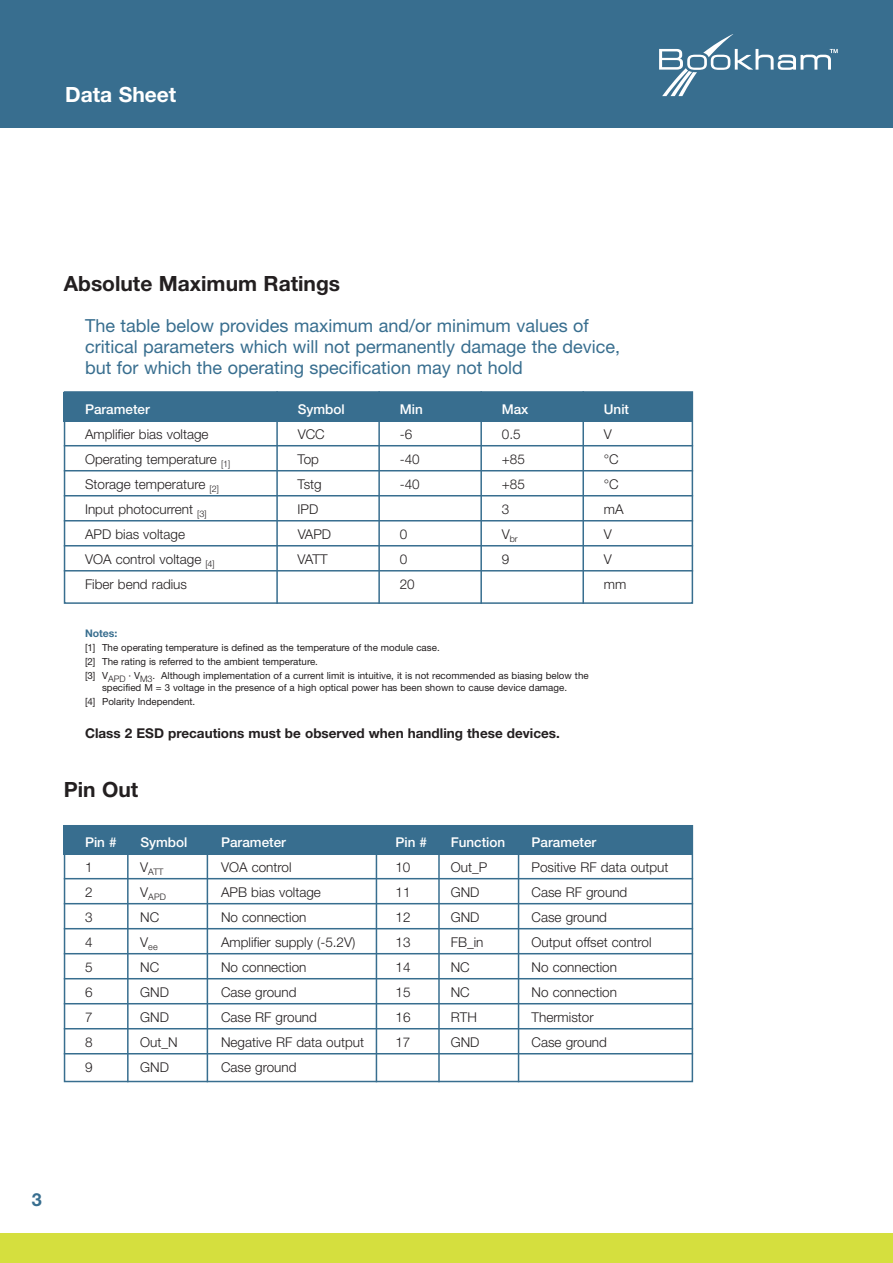
<style>
.page{position:relative;width:893px;height:1263px;background:#fff}
.page>*{position:absolute;margin:0;border:0;box-sizing:border-box;transform-origin:0 0}
.t1{font:700 21px "Helvetica Neue";color:#231f20}
.t2{font:700 21px "Helvetica Neue";color:#fff}
.t3{font:18px/21px "Helvetica Neue";color:#386e8f}
.t4{font:700 18px "Helvetica Neue";color:#386e8f}
.t5{font:300 13.5px "Helvetica Neue";color:#231f20}
.t6{font:500 13.5px "Helvetica Neue";color:#fff}
.t7{font:700 13.5px "Helvetica Neue";color:#231f20}
.t8{font:700 10.5px "Helvetica Neue";color:#386e8f}
.t9{font:9.75px/14.1px "Helvetica Neue";color:#231f20}
.t10{font:300 9px "Helvetica Neue";color:#231f20}
</style>
<div class="page">
<div style="left:0;top:0;width:893px;height:128px;background:#386e8f"></div>
<svg style="left:659px;top:34px;width:179px;height:62px"></svg>
<div style="left:0;top:1233px;width:893px;height:30px;background:#d5df3e"></div>
<div style="left:64px;top:825px;width:629px;height:30px;background:#386e8f"></div>
<div style="left:64px;top:825px;width:629px;height:257px;border:2px solid #386e8f"></div>
<hr style="left:64px;top:878px;width:629px;height:1px;background:#386e8f">
<hr style="left:64px;top:903px;width:629px;height:1px;background:#386e8f">
<hr style="left:64px;top:928px;width:629px;height:1px;background:#386e8f">
<hr style="left:64px;top:953px;width:629px;height:1px;background:#386e8f">
<hr style="left:64px;top:978px;width:629px;height:1px;background:#386e8f">
<hr style="left:64px;top:1003px;width:629px;height:1px;background:#386e8f">
<hr style="left:64px;top:1028px;width:629px;height:1px;background:#386e8f">
<hr style="left:64px;top:1053px;width:629px;height:1px;background:#386e8f">
<hr style="left:127px;top:825px;width:2px;height:257px;background:#386e8f">
<hr style="left:376px;top:825px;width:1px;height:257px;background:#386e8f">
<hr style="left:438px;top:825px;width:2px;height:257px;background:#386e8f">
<hr style="left:207px;top:825px;width:1px;height:257px;background:#386e8f">
<hr style="left:518px;top:825px;width:1px;height:257px;background:#386e8f">
<div style="left:64px;top:392px;width:629px;height:29px;background:#386e8f"></div>
<div style="left:64px;top:391px;width:629px;height:213px;border:2px solid #386e8f"></div>
<hr style="left:64px;top:445px;width:629px;height:1px;background:#386e8f">
<hr style="left:64px;top:470px;width:629px;height:1px;background:#386e8f">
<hr style="left:64px;top:495px;width:629px;height:1px;background:#386e8f">
<hr style="left:64px;top:520px;width:629px;height:1px;background:#386e8f">
<hr style="left:64px;top:545px;width:629px;height:1px;background:#386e8f">
<hr style="left:64px;top:570px;width:629px;height:1px;background:#386e8f">
<hr style="left:276px;top:391px;width:2px;height:213px;background:#386e8f">
<hr style="left:378px;top:391px;width:2px;height:213px;background:#386e8f">
<hr style="left:480px;top:391px;width:2px;height:213px;background:#386e8f">
<hr style="left:582px;top:391px;width:2px;height:213px;background:#386e8f">
<h1 class="t2" style="left:65px;top:87px;width:113px">Data Sheet</h1>
<h1 class="t1" style="left:64px;top:276px;width:278px">Absolute Maximum Ratings</h1>
<h2 class="t3" style="left:85px;top:317px;width:537px">The table below provides maximum and/or minimum values of critical parameters which will not permanently damage the device, but for which the operating specification may not hold</h2>
<p class="t6" style="left:85px;top:404px;width:66px">Parameter</p>
<p class="t6" style="left:298px;top:404px;width:49px">Symbol</p>
<p class="t6" style="left:400px;top:404px;width:25px">Min</p>
<p class="t6" style="left:502px;top:404px;width:28px">Max</p>
<p class="t6" style="left:604px;top:404px;width:27px">Unit</p>
<p class="t5" style="left:85px;top:429px;width:125px">Amplifier bias voltage</p>
<p class="t5" style="left:298px;top:429px;width:29px">VCC</p>
<p class="t5" style="left:400px;top:429px;width:14px">-6</p>
<p class="t5" style="left:502px;top:429px;width:20px">0.5</p>
<p class="t5" style="left:604px;top:429px;width:10px">V</p>
<p class="t5" style="left:85px;top:454px;width:147px">Operating temperature <sub>[1]</sub></p>
<p class="t5" style="left:298px;top:454px;width:23px">Top</p>
<p class="t5" style="left:400px;top:454px;width:22px">-40</p>
<p class="t5" style="left:502px;top:454px;width:25px">+85</p>
<p class="t5" style="left:604px;top:454px;width:16px">°C</p>
<p class="t5" style="left:85px;top:479px;width:135px">Storage temperature <sub>[2]</sub></p>
<p class="t5" style="left:298px;top:479px;width:26px">Tstg</p>
<p class="t5" style="left:400px;top:479px;width:22px">-40</p>
<p class="t5" style="left:502px;top:479px;width:25px">+85</p>
<p class="t5" style="left:604px;top:479px;width:16px">°C</p>
<p class="t5" style="left:85px;top:504px;width:123px">Input photocurrent <sub>[3]</sub></p>
<p class="t5" style="left:298px;top:504px;width:22px">IPD</p>
<p class="t5" style="left:502px;top:504px;width:9px">3</p>
<p class="t5" style="left:604px;top:504px;width:21px">mA</p>
<p class="t5" style="left:85px;top:529px;width:102px">APD bias voltage</p>
<p class="t5" style="left:298px;top:529px;width:35px">VAPD</p>
<p class="t5" style="left:400px;top:529px;width:9px">0</p>
<p class="t10" style="left:502px;top:535px;width:17px"><sup>V</sup>br</p>
<p class="t5" style="left:604px;top:529px;width:10px">V</p>
<p class="t5" style="left:85px;top:554px;width:131px">VOA control voltage <sub>[4]</sub></p>
<p class="t5" style="left:298px;top:554px;width:31px">VATT</p>
<p class="t5" style="left:400px;top:554px;width:9px">0</p>
<p class="t5" style="left:502px;top:554px;width:9px">9</p>
<p class="t5" style="left:604px;top:554px;width:10px">V</p>
<p class="t5" style="left:85px;top:579px;width:104px">Fiber bend radius</p>
<p class="t5" style="left:400px;top:579px;width:17px">20</p>
<p class="t5" style="left:604px;top:579px;width:24px">mm</p>
<p class="t8" style="left:85px;top:629px;width:34px">Notes:</p>
<p class="t9" style="left:85px;top:641px;width:505px">[1] The operating temperature is defined as the temperature of the module case.<br>[2] The rating is referred to the ambient temperature.<br>[3] V<sub>APD</sub> · V<sub>M3</sub>. Although implementation of a current limit is intuitive, it is not recommended as biasing below the</p>
<p class="t9" style="left:85px;top:682px;width:483px;text-indent:17px">specified M = 3 voltage in the presence of a high optical power has been shown to cause device damage. [4] Polarity Independent.</p>
<p class="t7" style="left:85px;top:728px;width:476px">Class 2 ESD precautions must be observed when handling these devices.</p>
<h1 class="t1" style="left:64px;top:782px;width:76px">Pin Out</h1>
<p class="t6" style="left:85px;top:838px;width:33px">Pin #</p>
<p class="t6" style="left:140px;top:838px;width:49px">Symbol</p>
<p class="t6" style="left:221px;top:838px;width:66px">Parameter</p>
<p class="t6" style="left:395px;top:838px;width:33px">Pin #</p>
<p class="t6" style="left:451px;top:838px;width:56px">Function</p>
<p class="t6" style="left:532px;top:838px;width:66px">Parameter</p>
<p class="t5" style="left:85px;top:863px;width:9px">1</p>
<p class="t10" style="left:140px;top:869px;width:25px"><sup>V</sup>ATT</p>
<p class="t5" style="left:221px;top:863px;width:72px">VOA control</p>
<p class="t5" style="left:395px;top:863px;width:17px">10</p>
<p class="t5" style="left:451px;top:863px;width:38px">Out_P</p>
<p class="t5" style="left:531px;top:863px;width:138px">Positive RF data output</p>
<p class="t5" style="left:85px;top:888px;width:9px">2</p>
<p class="t10" style="left:140px;top:894px;width:27px"><sup>V</sup>APD</p>
<p class="t5" style="left:221px;top:888px;width:101px">APB bias voltage</p>
<p class="t5" style="left:395px;top:888px;width:17px">11</p>
<p class="t5" style="left:451px;top:888px;width:30px">GND</p>
<p class="t5" style="left:532px;top:888px;width:97px">Case RF ground</p>
<p class="t5" style="left:85px;top:913px;width:9px">3</p>
<p class="t5" style="left:140px;top:913px;width:21px">NC</p>
<p class="t5" style="left:221px;top:913px;width:87px">No connection</p>
<p class="t5" style="left:395px;top:913px;width:17px">12</p>
<p class="t5" style="left:451px;top:913px;width:30px">GND</p>
<p class="t5" style="left:532px;top:913px;width:77px">Case ground</p>
<p class="t5" style="left:85px;top:938px;width:9px">4</p>
<p class="t10" style="left:140px;top:944px;width:19px"><sup>V</sup>ee</p>
<p class="t5" style="left:221px;top:938px;width:136px">Amplifier supply (-5.2V)</p>
<p class="t5" style="left:395px;top:938px;width:17px">13</p>
<p class="t5" style="left:451px;top:938px;width:34px">FB_in</p>
<p class="t5" style="left:532px;top:938px;width:122px">Output offset control</p>
<p class="t5" style="left:85px;top:963px;width:9px">5</p>
<p class="t5" style="left:140px;top:963px;width:21px">NC</p>
<p class="t5" style="left:221px;top:963px;width:87px">No connection</p>
<p class="t5" style="left:395px;top:963px;width:17px">14</p>
<p class="t5" style="left:451px;top:963px;width:21px">NC</p>
<p class="t5" style="left:532px;top:963px;width:87px">No connection</p>
<p class="t5" style="left:85px;top:988px;width:9px">6</p>
<p class="t5" style="left:140px;top:988px;width:30px">GND</p>
<p class="t5" style="left:221px;top:988px;width:77px">Case ground</p>
<p class="t5" style="left:395px;top:988px;width:17px">15</p>
<p class="t5" style="left:451px;top:988px;width:21px">NC</p>
<p class="t5" style="left:532px;top:988px;width:87px">No connection</p>
<p class="t5" style="left:85px;top:1013px;width:9px">7</p>
<p class="t5" style="left:140px;top:1013px;width:30px">GND</p>
<p class="t5" style="left:221px;top:1013px;width:97px">Case RF ground</p>
<p class="t5" style="left:395px;top:1013px;width:17px">16</p>
<p class="t5" style="left:451px;top:1013px;width:28px">RTH</p>
<p class="t5" style="left:532px;top:1013px;width:64px">Thermistor</p>
<p class="t5" style="left:85px;top:1038px;width:9px">8</p>
<p class="t5" style="left:140px;top:1038px;width:39px">Out_N</p>
<p class="t5" style="left:221px;top:1038px;width:144px">Negative RF data output</p>
<p class="t5" style="left:395px;top:1038px;width:17px">17</p>
<p class="t5" style="left:451px;top:1038px;width:30px">GND</p>
<p class="t5" style="left:531px;top:1038px;width:77px">Case ground</p>
<p class="t5" style="left:85px;top:1063px;width:9px">9</p>
<p class="t5" style="left:140px;top:1063px;width:30px">GND</p>
<p class="t5" style="left:221px;top:1063px;width:77px">Case ground</p>
<h2 class="t4" style="left:32px;top:1193px;width:12px">3</h2>
</div>
